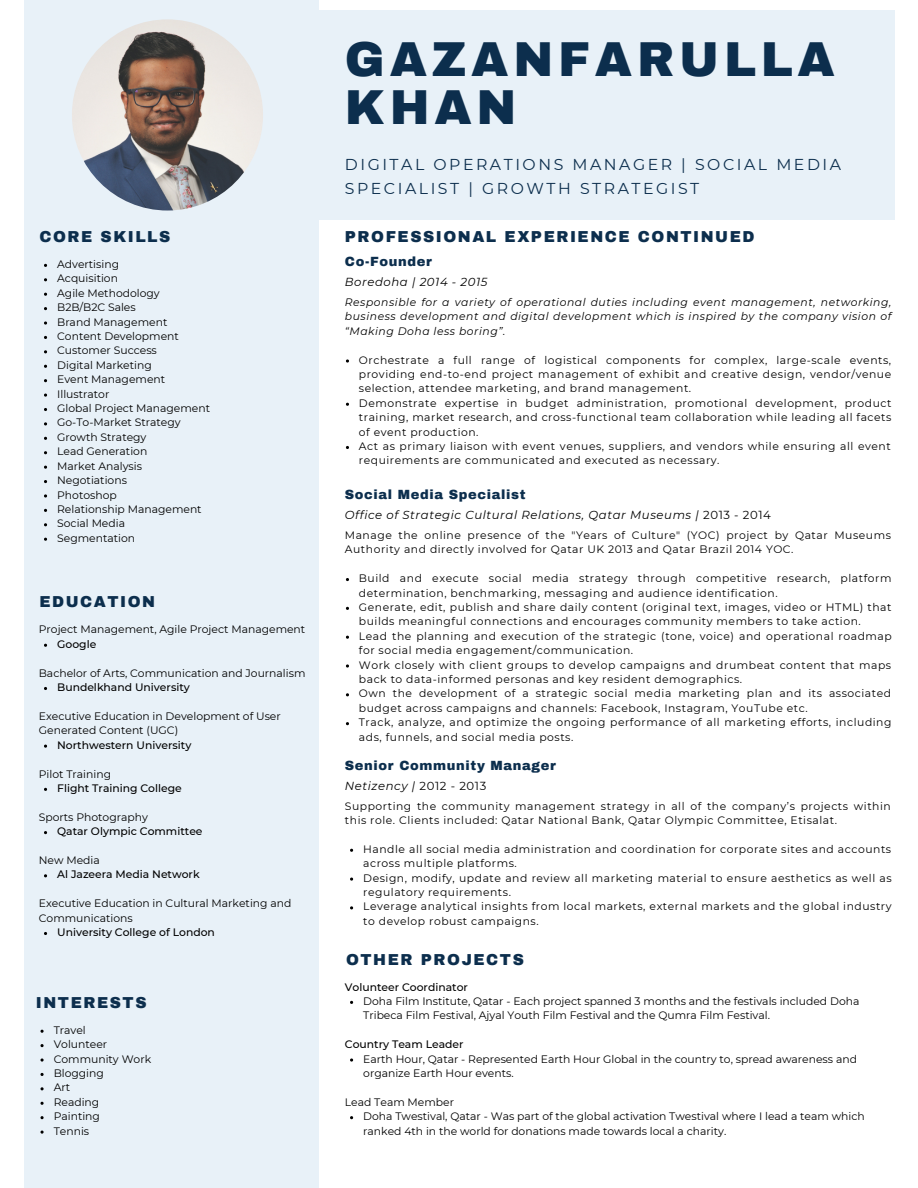
<style>
.page{position:relative;width:918px;height:1188px;background:#fff}
.page>*{position:absolute;margin:0;border:0;box-sizing:border-box;transform-origin:0 0}
.t1{font:900 48px/47.2px "Archivo";letter-spacing:.1em;color:#0c2e4d}
.t2{font:15.75px/24.3px "Montserrat";letter-spacing:.16em;color:#0c2e4d}
.t3{font:900 15.45px "Archivo";letter-spacing:.1em;color:#0c2e4d}
.t4{font:900 13.05px "Archivo";letter-spacing:.05em;color:#0c2e4d}
.t5{font:italic 11.7px "Montserrat";letter-spacing:.05em;color:#000}
.t6{font:10.8px/14.4px "Montserrat";letter-spacing:.05em;color:#000}
.t7{font:10.8px/14.4px "Montserrat";color:#000}
.t8{font:italic 10.8px/14.4px "Montserrat";letter-spacing:.05em;color:#000;text-align:justify}
.t9{font:500 10.8px "Montserrat";color:#000}
.s1{font-style:normal}
</style>
<div class="page">
<div style="left:24px;top:0;width:295px;height:1188px;background:#e8f1f8"></div>
<div style="left:35px;top:10px;width:860px;height:209px;background:#e8f1f8"></div>
<img style="left:72px;top:19px;width:191px;height:192px;border-radius:50%">
<svg style="left:346px;top:664px;width:3px;height:4px"></svg>
<svg style="left:350px;top:1058px;width:3px;height:4px"></svg>
<svg style="left:44px;top:321px;width:3px;height:4px"></svg>
<svg style="left:44px;top:494px;width:3px;height:4px"></svg>
<svg style="left:346px;top:359px;width:3px;height:4px"></svg>
<p class="t3" style="left:39px;top:228px;width:132px">CORE SKILLS</p>
<p class="t7" style="left:57px;top:257px;width:63px">Advertising</p>
<p class="t7" style="left:57px;top:271px;width:62px">Acquisition</p>
<p class="t7" style="left:57px;top:286px;width:104px">Agile Methodology</p>
<p class="t7" style="left:57px;top:300px;width:80px">B2B/B2C Sales</p>
<p class="t7" style="left:57px;top:315px;width:112px">Brand Management</p>
<p class="t7" style="left:57px;top:329px;width:123px">Content Development</p>
<p class="t7" style="left:57px;top:343px;width:101px">Customer Success</p>
<p class="t7" style="left:57px;top:358px;width:96px">Digital Marketing</p>
<p class="t7" style="left:57px;top:372px;width:110px">Event Management</p>
<p class="t7" style="left:57px;top:387px;width:54px">Illustrator</p>
<p class="t7" style="left:57px;top:401px;width:154px">Global Project Management</p>
<p class="t7" style="left:57px;top:415px;width:125px">Go-To-Market Strategy</p>
<p class="t7" style="left:57px;top:430px;width:91px">Growth Strategy</p>
<p class="t7" style="left:57px;top:444px;width:92px">Lead Generation</p>
<p class="t7" style="left:57px;top:459px;width:86px">Market Analysis</p>
<p class="t7" style="left:57px;top:473px;width:71px">Negotiations</p>
<p class="t7" style="left:57px;top:487px;width:61px">Photoshop</p>
<p class="t7" style="left:57px;top:502px;width:146px">Relationship Management</p>
<p class="t7" style="left:57px;top:516px;width:69px">Social Media</p>
<p class="t7" style="left:57px;top:531px;width:79px">Segmentation</p>
<p class="t3" style="left:39px;top:594px;width:117px">EDUCATION</p>
<p class="t9" style="left:57px;top:637px;width:41px">Google</p>
<p class="t9" style="left:57px;top:681px;width:134px">Bundelkhand University</p>
<p class="t7" style="left:39px;top:622px;width:268px">Project Management, Agile Project Management</p>
<p class="t7" style="left:39px;top:666px;width:268px">Bachelor of Arts, Communication and Journalism</p>
<p class="t7" style="left:39px;top:709px;width:243px">Executive Education in Development of User<br>Generated Content (UGC)</p>
<p class="t7" style="left:39px;top:766px;width:74px">Pilot Training</p>
<p class="t7" style="left:39px;top:810px;width:111px">Sports Photography</p>
<p class="t7" style="left:39px;top:853px;width:63px">New Media</p>
<p class="t7" style="left:39px;top:896px;width:254px">Executive Education in Cultural Marketing and<br>Communications</p>
<p class="t9" style="left:57px;top:738px;width:136px">Northwestern University</p>
<p class="t9" style="left:57px;top:781px;width:126px">Flight Training College</p>
<p class="t9" style="left:57px;top:825px;width:147px">Qatar Olympic Committee</p>
<p class="t9" style="left:57px;top:868px;width:144px">Al Jazeera Media Network</p>
<p class="t9" style="left:57px;top:926px;width:159px">University College of London</p>
<p class="t3" style="left:36px;top:994px;width:112px">INTERESTS</p>
<p class="t6" style="left:54px;top:1023px;width:34px">Travel</p>
<p class="t7" style="left:54px;top:1037px;width:55px">Volunteer</p>
<p class="t7" style="left:54px;top:1052px;width:99px">Community Work</p>
<p class="t7" style="left:54px;top:1066px;width:52px">Blogging</p>
<p class="t6" style="left:54px;top:1080px;width:18px">Art</p>
<p class="t7" style="left:54px;top:1095px;width:47px">Reading</p>
<p class="t7" style="left:54px;top:1109px;width:48px">Painting</p>
<p class="t6" style="left:54px;top:1124px;width:37px">Tennis</p>
<p class="t1" style="left:345px;top:37px;width:492px">GAZANFARULLA<br>KHAN</p>
<p class="t2" style="left:345px;top:152px;width:498px">DIGITAL OPERATIONS MANAGER | SOCIAL MEDIA<br>SPECIALIST | GROWTH STRATEGIST</p>
<p class="t3" style="left:345px;top:228px;width:411px">PROFESSIONAL EXPERIENCE CONTINUED</p>
<p class="t4" style="left:345px;top:254px;width:88px">Co-Founder</p>
<p class="t5" style="left:345px;top:275px;width:144px">Boredoha | 2014 - 2015</p>
<p class="t8" style="left:345px;top:295px;width:548px">Responsible for a variety of operational duties including event management, networking, business development and digital development which is inspired by the company vision of “Making Doha less boring”.</p>
<p class="t6" style="left:359px;top:353px;width:534px;text-align:justify">Orchestrate a full range of logistical components for complex, large-scale events, providing end-to-end project management of exhibit and creative design, vendor/venue selection, attendee marketing, and brand management.</p>
<p class="t6" style="left:359px;top:396px;width:534px;text-align:justify">Demonstrate expertise in budget administration, promotional development, product training, market research, and cross-functional team collaboration while leading all facets of event production.</p>
<p class="t6" style="left:359px;top:439px;width:533px">Act as primary liaison with event venues, suppliers, and vendors while ensuring all event requirements are communicated and executed as necessary.</p>
<p class="t4" style="left:345px;top:487px;width:182px">Social Media Specialist</p>
<p class="t5" style="left:345px;top:508px;width:428px">Office of Strategic Cultural Relations, Qatar Museums | <span class="s1">2013 - 2014</span></p>
<p class="t6" style="left:345px;top:528px;width:548px">Manage the online presence of the "Years of Culture" (YOC) project by Qatar Museums<br>Authority and directly involved for Qatar UK 2013 and Qatar Brazil 2014 YOC.</p>
<p class="t6" style="left:359px;top:571px;width:534px">Build and execute social media strategy through competitive research, platform determination, benchmarking, messaging and audience identification.</p>
<p class="t6" style="left:359px;top:600px;width:534px">Generate, edit, publish and share daily content (original text, images, video or HTML) that builds meaningful connections and encourages community members to take action.</p>
<p class="t6" style="left:359px;top:629px;width:534px">Lead the planning and execution of the strategic (tone, voice) and operational roadmap for social media engagement/communication.</p>
<p class="t6" style="left:359px;top:658px;width:534px">Work closely with client groups to develop campaigns and drumbeat content that maps back to data-informed personas and key resident demographics.</p>
<p class="t6" style="left:359px;top:686px;width:534px">Own the development of a strategic social media marketing plan and its associated budget across campaigns and channels: Facebook, Instagram, YouTube etc.</p>
<p class="t6" style="left:359px;top:715px;width:534px">Track, analyze, and optimize the ongoing performance of all marketing efforts, including ads, funnels, and social media posts.</p>
<p class="t4" style="left:345px;top:759px;width:213px">Senior Community Manager</p>
<p class="t5" style="left:345px;top:779px;width:143px">Netizency | <span class="s1">2012 - 2013</span></p>
<p class="t6" style="left:345px;top:799px;width:547px">Supporting the community management strategy in all of the company’s projects within this role. Clients included: Qatar National Bank, Qatar Olympic Committee, Etisalat.</p>
<p class="t6" style="left:363px;top:842px;width:529px">Handle all social media administration and coordination for corporate sites and accounts across multiple platforms.</p>
<p class="t6" style="left:363px;top:871px;width:530px">Design, modify, update and review all marketing material to ensure aesthetics as well as regulatory requirements.</p>
<p class="t6" style="left:363px;top:899px;width:530px">Leverage analytical insights from local markets, external markets and the global industry to develop robust campaigns.</p>
<p class="t3" style="left:346px;top:951px;width:179px">OTHER PROJECTS</p>
<p class="t7" style="left:363px;top:994px;width:498px">Doha Film Institute, Qatar - Each project spanned 3 months and the festivals included Doha<br>Tribeca Film Festival, Ajyal Youth Film Festival and the Qumra Film Festival.</p>
<p class="t7" style="left:363px;top:1052px;width:495px">Earth Hour, Qatar - Represented Earth Hour Global in the country to, spread awareness and organize Earth Hour events.</p>
<p class="t7" style="left:363px;top:1109px;width:503px">Doha Twestival, Qatar - Was part of the global activation Twestival where I lead a team which ranked 4th in the world for donations made towards local a charity.</p>
<p class="t9" style="left:345px;top:980px;width:125px">Volunteer Coordinator</p>
<p class="t9" style="left:345px;top:1038px;width:120px">Country Team Leader</p>
<p class="t7" style="left:345px;top:1095px;width:111px">Lead Team Member</p>
</div>
